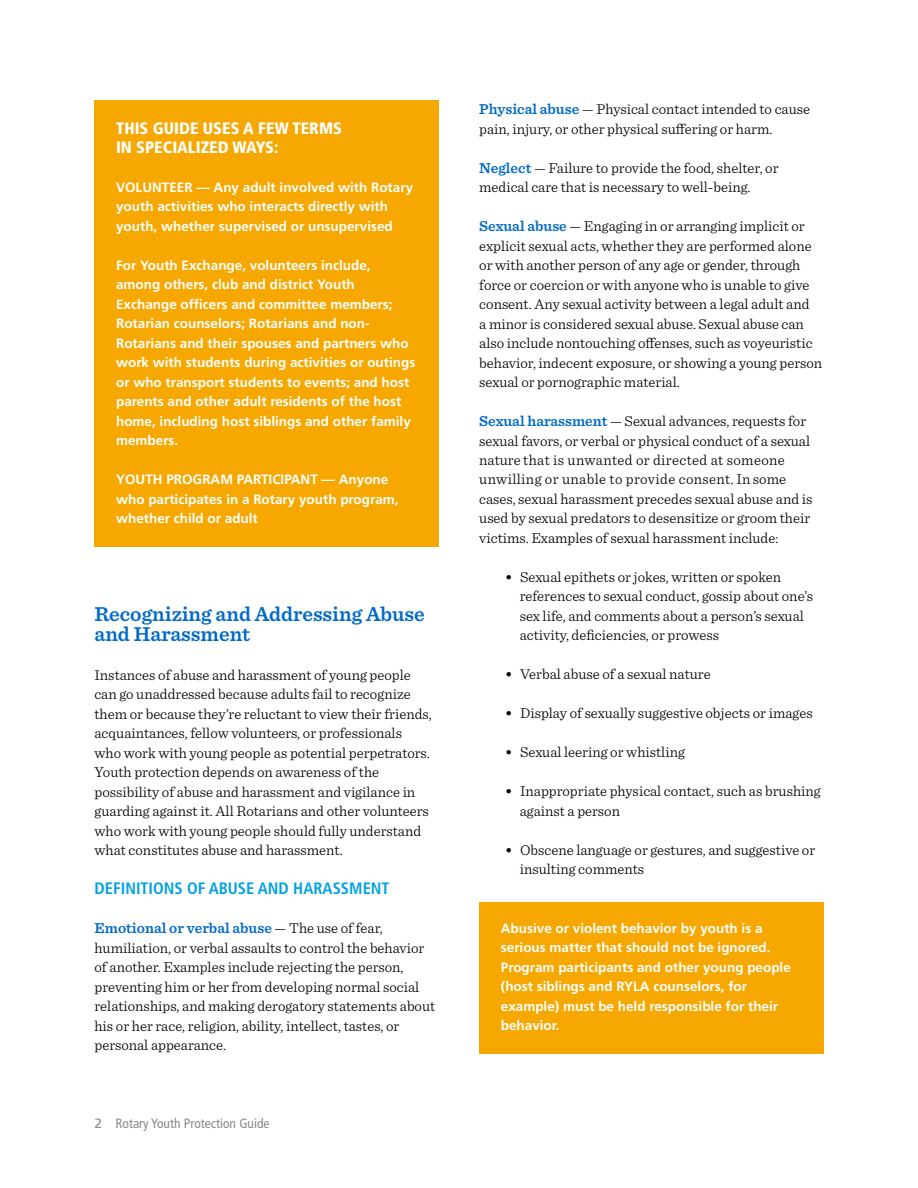
<style>
.page{position:relative;width:918px;height:1188px;background:#fff}
.page>*{position:absolute;margin:0;border:0;box-sizing:border-box;transform-origin:0 0}
.t1{font:600 21px/19.5px "Sentinel";color:#0069c8}
.t2{font:900 condensed 16.5px/19.5px "Frutiger LT Std";color:#fff}
.t3{font:700 condensed 16.5px "Frutiger LT Std";color:#00a2e0}
.t4{font:300 15px/19.5px "Sentinel";color:#000}
.t5{font:700 13.5px/19.5px "Frutiger LT Std";color:#fff}
.t6{font:condensed 13.5px "Frutiger LT Std";color:#8a8a8d}
.s1{font-weight:600;color:#0069c8}
.s2{font-stretch:normal}
.s3{font-weight:600}
</style>
<div class="page">
<div style="left:479px;top:903px;width:345px;height:151px;background:#f7a800"></div>
<div style="left:94px;top:101px;width:345px;height:446px;background:#f7a800"></div>
<p class="t2" style="left:116px;top:118px;width:227px">THIS GUIDE USES A FEW TERMS<br>IN SPECIALIZED WAYS:</p>
<p class="t5" style="left:116px;top:178px;width:299px">VOLUNTEER — Any adult involved with Rotary youth activities who interacts directly with youth, whether supervised or unsupervised</p>
<p class="t5" style="left:116px;top:256px;width:301px">For Youth Exchange, volunteers include, among others, club and district Youth Exchange officers and committee members; Rotarian counselors; Rotarians and non-Rotarians and their spouses and partners who work with students during activities or outings or who transport students to events; and host parents and other adult residents of the host home, including host siblings and other family members.</p>
<p class="t5" style="left:116px;top:470px;width:284px">YOUTH PROGRAM PARTICIPANT — Anyone who participates in a Rotary youth program, whether child or adult</p>
<h1 class="t1" style="left:94px;top:603px;width:332px">Recognizing and Addressing Abuse and Harassment</h1>
<p class="t4" style="left:94px;top:664px;width:339px">Instances of abuse and harassment of young people can go unaddressed because adults fail to recognize them or because they’re reluctant to view their friends, acquaintances, fellow volunteers, or professionals who work with young people as potential perpetrators.<br>Youth protection depends on awareness of the possibility of abuse and harassment and vigilance in guarding against it. All Rotarians and other volunteers who work with young people should fully understand what constitutes abuse and harassment.</p>
<p class="t3" style="left:94px;top:878px;width:297px">DEFINITIONS OF ABUSE AND HARASSMENT</p>
<p class="t4" style="left:94px;top:917px;width:342px"><span class="s1">Emotional or verbal abuse</span> — The use of fear, humiliation, or verbal assaults to control the behavior of another. Examples include rejecting the person, preventing him or her from developing normal social relationships, and making derogatory statements about his or her race, religion, ability, intellect, tastes, or personal appearance.</p>
<p class="t6" style="left:94px;top:1115px;width:177px"><span class="s2">2</span> Rotary Youth Protection Guide</p>
<p class="t4" style="left:479px;top:98px;width:332px"><span class="s1">Physical abuse</span> — Physical contact intended to cause pain, injury, or other physical suffering or harm.</p>
<p class="t4" style="left:479px;top:157px;width:301px"><span class="s1">Neglect</span> — Failure to provide the food, shelter, or medical care that is necessary to well-being.</p>
<p class="t4" style="left:479px;top:215px;width:344px"><span class="s1">Sexual abuse</span> — Engaging in or arranging implicit or explicit sexual acts, whether they are performed alone or with another person of any age or gender, through force or coercion or with anyone who is unable to give consent. Any sexual activity between a legal adult and<br>a minor is considered sexual abuse. Sexual abuse can also include nontouching offenses, such as voyeuristic behavior, indecent exposure, or showing a young person sexual or pornographic material.</p>
<p class="t4" style="left:479px;top:410px;width:335px"><span class="s1">Sexual harassment</span> — Sexual advances, requests for sexual favors, or verbal or physical conduct of a sexual nature that is unwanted or directed at someone unwilling or unable to provide consent. In some cases, sexual harassment precedes sexual abuse and is used by sexual predators to desensitize or groom their victims. Examples of sexual harassment include:</p>
<p class="t4" style="left:520px;top:566px;width:295px;text-indent:-15px"><span class="s3">•</span> Sexual epithets or jokes, written or spoken references to sexual conduct, gossip about one’s sex life, and comments about a person’s sexual activity, deficiencies, or prowess</p>
<p class="t4" style="left:505px;top:664px;width:207px"><span class="s3">•</span> Verbal abuse of a sexual nature</p>
<p class="t4" style="left:505px;top:703px;width:309px"><span class="s3">•</span> Display of sexually suggestive objects or images</p>
<p class="t4" style="left:505px;top:742px;width:181px"><span class="s3">•</span> Sexual leering or whistling</p>
<p class="t4" style="left:520px;top:781px;width:303px;text-indent:-15px"><span class="s3">•</span> Inappropriate physical contact, such as brushing against a person</p>
<p class="t4" style="left:520px;top:839px;width:297px;text-indent:-15px"><span class="s3">•</span> Obscene language or gestures, and suggestive or insulting comments</p>
<p class="t5" style="left:501px;top:919px;width:292px">Abusive or violent behavior by youth is a serious matter that should not be ignored.<br>Program participants and other young people (host siblings and RYLA counselors, for example) must be held responsible for their behavior.</p>
</div>
